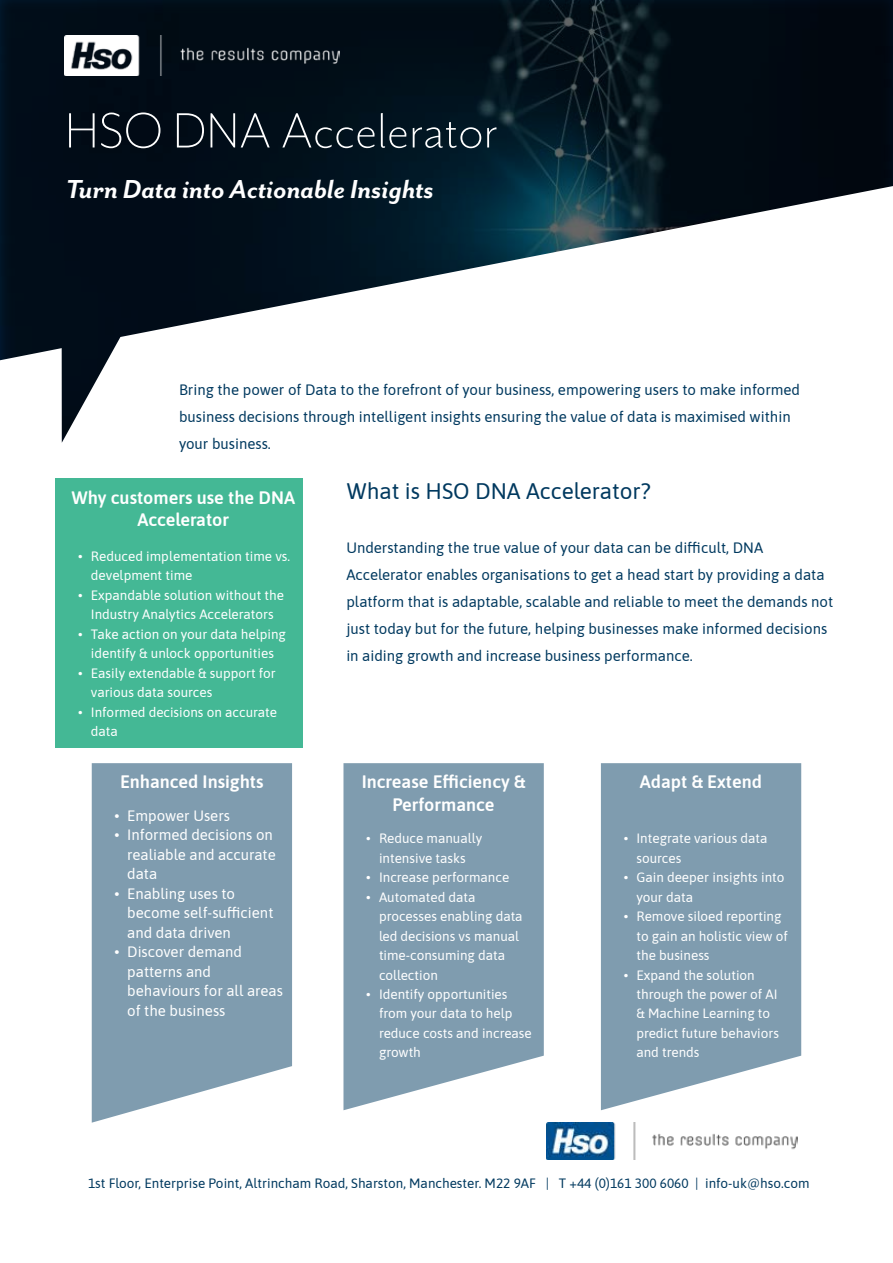
<style>
.page{position:relative;width:893px;height:1263px;background:#fff}
.page>*{position:absolute;margin:0;border:0;box-sizing:border-box;transform-origin:0 0}
.t1{font:300 57px "Mr Eaves San OT";color:#fff}
.t2{font:italic 700 30px "Mr Eaves San OT";color:#fff}
.t3{font:22.5px "Asap";color:#00395f}
.t4{font:600 18px/22.5px "Asap";color:#fff;text-align:center}
.t5{font:15px/27px "Asap";color:#00395f}
.t6{font:15px/19.5px "Asap";color:#fff}
.t7{font:13.5px/19.5px "Asap";color:#fff}
.t8{font:13.5px "Asap";color:#00395f}
</style>
<div class="page">
<img style="left:546px;top:1123px;width:252px;height:37px">
<div style="left:0;top:0;width:893px;height:445px;background:#000;opacity:.6"></div>
<svg style="left:0;top:186px;width:893px;height:259px"></svg>
<img style="left:65px;top:35px;width:275px;height:41px">
<svg style="left:92px;top:763px;width:200px;height:360px;background:#89a3b5"></svg>
<svg style="left:343px;top:763px;width:201px;height:347px;background:#89a4b5"></svg>
<svg style="left:601px;top:763px;width:200px;height:347px;background:#89a3b5"></svg>
<div style="left:55px;top:478px;width:248px;height:270px;background:#44b895"></div>
<h1 class="t1" style="left:65px;top:100px;width:434px">HSO DNA Accelerator</h1>
<h2 class="t2" style="left:66px;top:173px;width:369px">Turn Data into Actionable Insights</h2>
<p class="t5" style="left:179px;top:375px;width:622px">Bring the power of Data to the forefront of your business, empowering users to make informed business decisions through intelligent insights ensuring the value of data is maximised within your business.</p>
<h3 class="t4" style="left:71px;top:485px;width:225px">Why customers use the DNA<br>Accelerator</h3>
<p class="t7" style="left:91px;top:545px;width:201px;text-indent:-13px">• Reduced implementation time vs. develpment time</p>
<p class="t7" style="left:78px;top:584px;width:207px;text-align:center">• Expandable solution without the<br>Industry Analytics Accelerators</p>
<p class="t7" style="left:78px;top:623px;width:209px;text-align:center">• Take action on your data helping identify &amp; unlock opportunities</p>
<p class="t7" style="left:91px;top:662px;width:186px;text-indent:-13px">• Easily extendable &amp; support for various data sources</p>
<p class="t7" style="left:91px;top:701px;width:188px;text-indent:-13px">• Informed decisions on accurate data</p>
<h3 class="t4" style="left:120px;top:770px;width:145px">Enhanced Insights</h3>
<p class="t6" style="left:114px;top:805px;width:117px">• Empower Users</p>
<p class="t6" style="left:127px;top:824px;width:150px;text-indent:-13px">• Informed decisions on realiable and accurate data</p>
<p class="t6" style="left:127px;top:883px;width:148px;text-indent:-13px">• Enabling uses to become self-sufficient and data driven</p>
<p class="t6" style="left:127px;top:941px;width:157px;text-indent:-13px">• Discover demand patterns and behaviours for all areas of the business</p>
<h3 class="t3" style="left:346px;top:476px;width:306px">What is HSO DNA Accelerator?</h3>
<p class="t5" style="left:346px;top:534px;width:488px">Understanding the true value of your data can be difficult, DNA Accelerator enables organisations to get a head start by providing a data platform that is adaptable, scalable and reliable to meet the demands not just today but for the future, helping businesses make informed decisions in aiding growth and increase business performance.</p>
<h3 class="t4" style="left:362px;top:770px;width:165px">Increase Efficiency &amp;<br>Performance</h3>
<p class="t7" style="left:366px;top:828px;width:117px;text-align:center">• Reduce manually intensive tasks</p>
<p class="t7" style="left:366px;top:867px;width:145px">• Increase performance</p>
<p class="t7" style="left:379px;top:886px;width:145px;text-indent:-13px">• Automated data processes enabling data led decisions vs manual time-consuming data collection</p>
<p class="t7" style="left:379px;top:984px;width:154px;text-indent:-13px">• Identify opportunities from your data to help reduce costs and increase growth</p>
<h3 class="t4" style="left:640px;top:770px;width:123px">Adapt &amp; Extend</h3>
<p class="t7" style="left:636px;top:828px;width:133px;text-indent:-13px">• Integrate various data sources</p>
<p class="t7" style="left:636px;top:867px;width:150px;text-indent:-13px">• Gain deeper insights into your data</p>
<p class="t7" style="left:636px;top:906px;width:153px;text-indent:-13px">• Remove siloed reporting to gain an holistic view of the business</p>
<p class="t7" style="left:636px;top:964px;width:144px;text-indent:-13px">• Expand the solution through the power of AI &amp; Machine Learning to predict future behaviors and trends</p>
<p class="t8" style="left:88px;top:1174px;width:723px">1st Floor, Enterprise Point, Altrincham Road, Sharston, Manchester. M22 9AF | T +44 (0)161 300 6060 | info-uk@hso.com</p>
</div>
